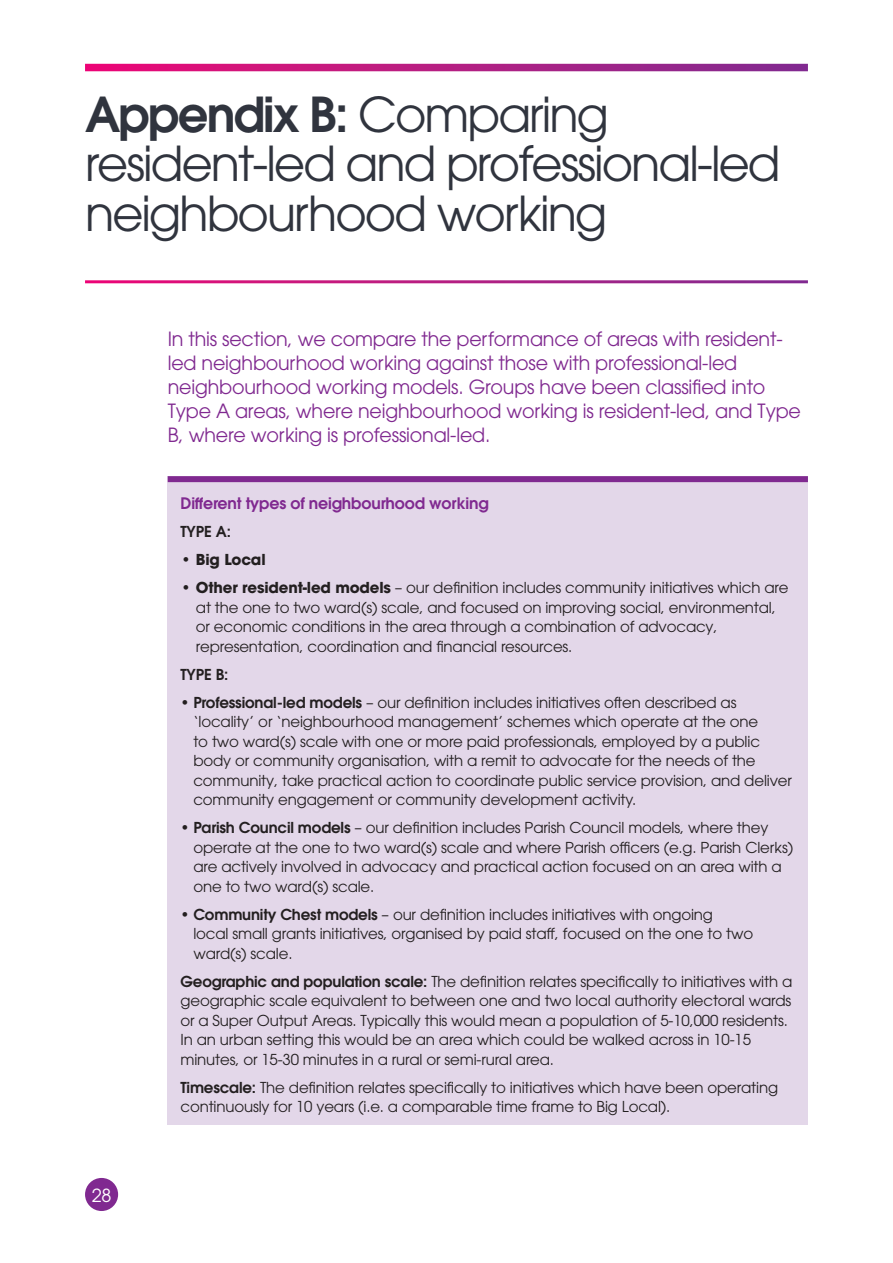
<style>
.page{position:relative;width:893px;height:1263px;background:#fff}
.page>*{position:absolute;margin:0;border:0;box-sizing:border-box;transform-origin:0 0}
.Section_heading{font:47.85px/49.2px "ITC Avant Garde Pro";letter-spacing:-.04em;color:#30343e}
.intro_para{font:19.5px/24px "ITC Avant Garde Pro";letter-spacing:-.01em;color:#802990}
.t1{font:18px "ITC Avant Garde Pro";color:#fff}
.Heading_2{font:600 15.75px "ITC Avant Garde Gothic Pro";letter-spacing:-.01em;color:#802990}
.Body_Text{font:15px/19.5px "ITC Avant Garde Pro";letter-spacing:-.01em;color:#231f20}
.Body_Text-2{font:600 15px "ITC Avant Garde Gothic Pro";letter-spacing:-.01em;color:#231f20}
.Body_Text-3{font:700 15px "ITC Avant Garde Pro";letter-spacing:-.01em;color:#231f20}
.s1{font-family:"ITC Avant Garde Gothic Pro";font-weight:600}
.s2{font-weight:700}
</style>
<div class="page">
<div style="left:85px;top:1178px;width:33px;height:33px;background:#802990;border-radius:50%"></div>
<svg style="left:85px;top:64px;width:723px;height:7px"></svg>
<div style="left:168px;top:476px;width:640px;height:649px;background:#e3d7e9"></div>
<div style="left:168px;top:476px;width:640px;height:6px;background:#802990"></div>
<p class="Section_heading" style="left:85px;top:90px;width:697px"><span class="s1">Appendix B:</span> Comparing resident-led and professional-led neighbourhood working</p>
<p class="intro_para" style="left:168px;top:327px;width:635px">In this section, we compare the performance of areas with resident&shy;led neighbourhood working against those with professional-led neighbourhood working models. Groups have been classified into Type A areas, where neighbourhood working is resident-led, and Type B, where working is professional-led.</p>
<p class="t1" style="left:92px;top:1184px;width:21px">28</p>
<p class="Heading_2" style="left:180px;top:493px;width:310px">Different types of neighbourhood working</p>
<p class="Body_Text-2" style="left:180px;top:522px;width:52px">TYPE A:</p>
<p class="Body_Text-3" style="left:180px;top:549px;width:87px">• Big Local</p>
<p class="Body_Text" style="left:196px;top:578px;width:594px;text-indent:-15px"><span class="s2">• Other resident-led models</span> – our definition includes community initiatives which are at the one to two ward(s) scale, and focused on improving social, environmental, or economic conditions in the area through a combination of advocacy, representation, coordination and financial resources.</p>
<p class="Body_Text-2" style="left:180px;top:664px;width:49px">TYPE B:</p>
<p class="Body_Text" style="left:193px;top:692px;width:600px;text-indent:-13px"><span class="s1">• Professional-led models</span> – our definition includes initiatives often described as ‘locality’ or ‘neighbourhood management’ schemes which operate at the one<br>to two ward(s) scale with one or more paid professionals, employed by a public body or community organisation, with a remit to advocate for the needs of the community, take practical action to coordinate public service provision, and deliver community engagement or community development activity.</p>
<p class="Body_Text" style="left:193px;top:818px;width:601px;text-indent:-13px"><span class="s1">• Parish Council models</span> – our definition includes Parish Council models, where they operate at the one to two ward(s) scale and where Parish officers (e.g. Parish Clerks) are actively involved in advocacy and practical action focused on an area with a one to two ward(s) scale.</p>
<p class="Body_Text" style="left:193px;top:904px;width:561px;text-indent:-13px"><span class="s1">• Community Chest models</span> – our definition includes initiatives with ongoing<br>local small grants initiatives, organised by paid staff, focused on the one to two ward(s) scale.</p>
<p class="Body_Text" style="left:180px;top:971px;width:613px"><span class="s1">Geographic and population scale:</span> The definition relates specifically to initiatives with a geographic scale equivalent to between one and two local authority electoral wards or a Super Output Areas. Typically this would mean a population of 5-10,000 residents.<br>In an urban setting this would be an area which could be walked across in 10-15 minutes, or 15-30 minutes in a rural or semi-rural area.</p>
<p class="Body_Text" style="left:180px;top:1077px;width:599px"><span class="s1">Timescale:</span> The definition relates specifically to initiatives which have been operating continuously for 10 years (i.e. a comparable time frame to Big Local).</p>
</div>
